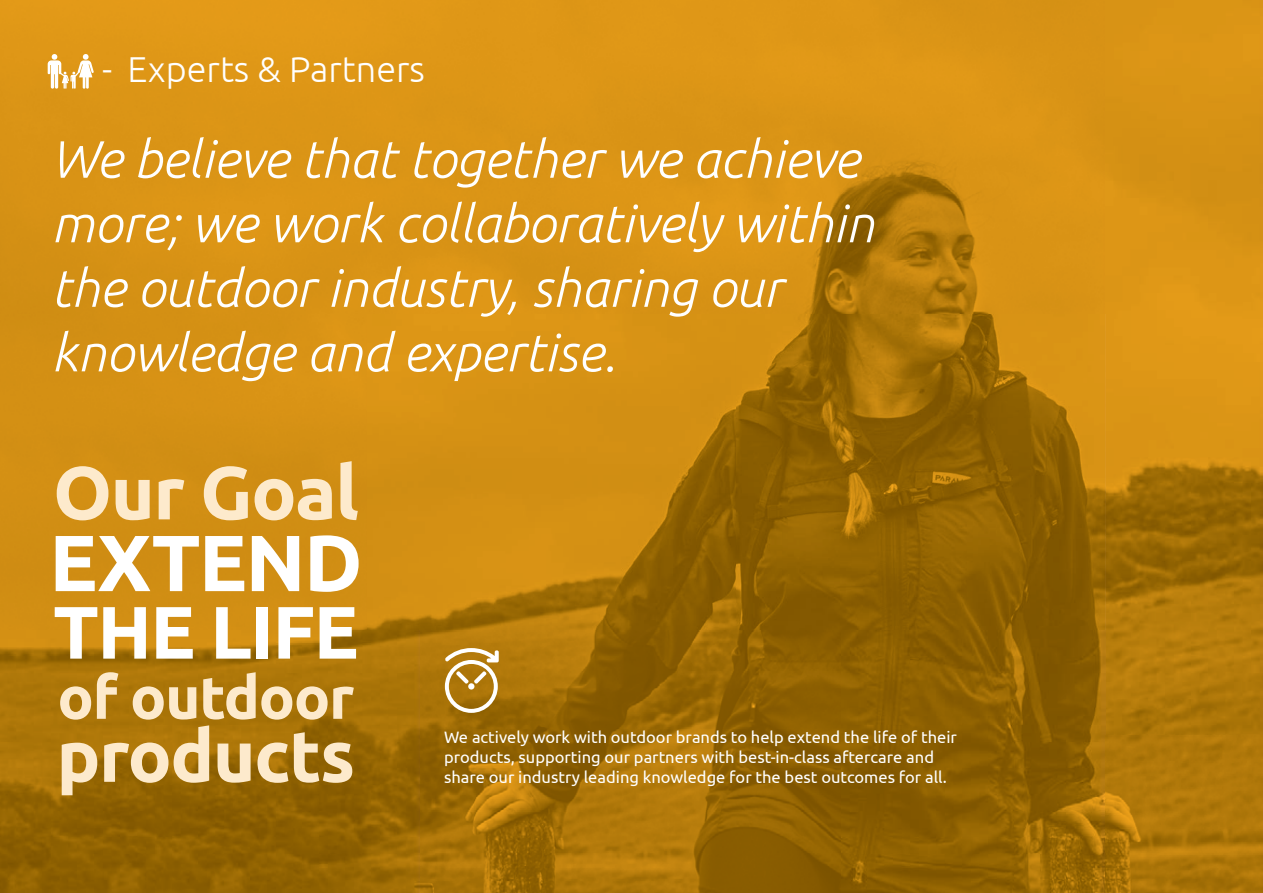
<style>
.page{position:relative;width:1263px;height:893px;background:#fff}
.page>*{position:absolute;margin:0;border:0;box-sizing:border-box;transform-origin:0 0}
.t1{font:700 79.5px "Ubuntu";letter-spacing:-.02em;color:#fff}
.t2{font:700 75px "Ubuntu";letter-spacing:-.02em;color:#fdeacc}
.t3{font:700 74.25px "Ubuntu";letter-spacing:-.02em;color:#fff}
.t4{font:700 72.75px "Ubuntu";letter-spacing:-.02em;color:#fdeacc}
.t5{font:700 60px "Ubuntu";letter-spacing:-.02em;color:#fdeacc}
.t6{font:italic 300 52.5px/64.5px "Ubuntu";color:#fff}
.t7{font:300 36px "Ubuntu";color:#fff}
.t8{font:16.5px/20.2px "Ubuntu";color:#fff}
</style>
<div class="page">
<img style="left:0;top:0;width:1263px;height:893px">
<svg style="left:445px;top:648px;width:54px;height:65px"></svg>
<svg style="left:48px;top:54px;width:46px;height:35px"></svg>
<h3 class="t7" style="left:102px;top:47px;width:324px">- Experts &amp; Partners</h3>
<h3 class="t6" style="left:51px;top:125px;width:824px">We believe that together we achieve more; we work collaboratively within the outdoor industry, sharing our knowledge and expertise.</h3>
<h2 class="t2" style="left:53px;top:447px;width:307px">Our Goal</h2>
<h1 class="t1" style="left:49px;top:515px;width:315px">EXTEND</h1>
<h3 class="t3" style="left:53px;top:587px;width:307px">THE LIFE</h3>
<h3 class="t5" style="left:57px;top:661px;width:298px">of outdoor</h3>
<h3 class="t4" style="left:57px;top:712px;width:300px">products</h3>
<p class="t8" style="left:444px;top:726px;width:514px">We actively work with outdoor brands to help extend the life of their products, supporting our partners with best-in-class aftercare and share our industry leading knowledge for the best outcomes for all.</p>
</div>
